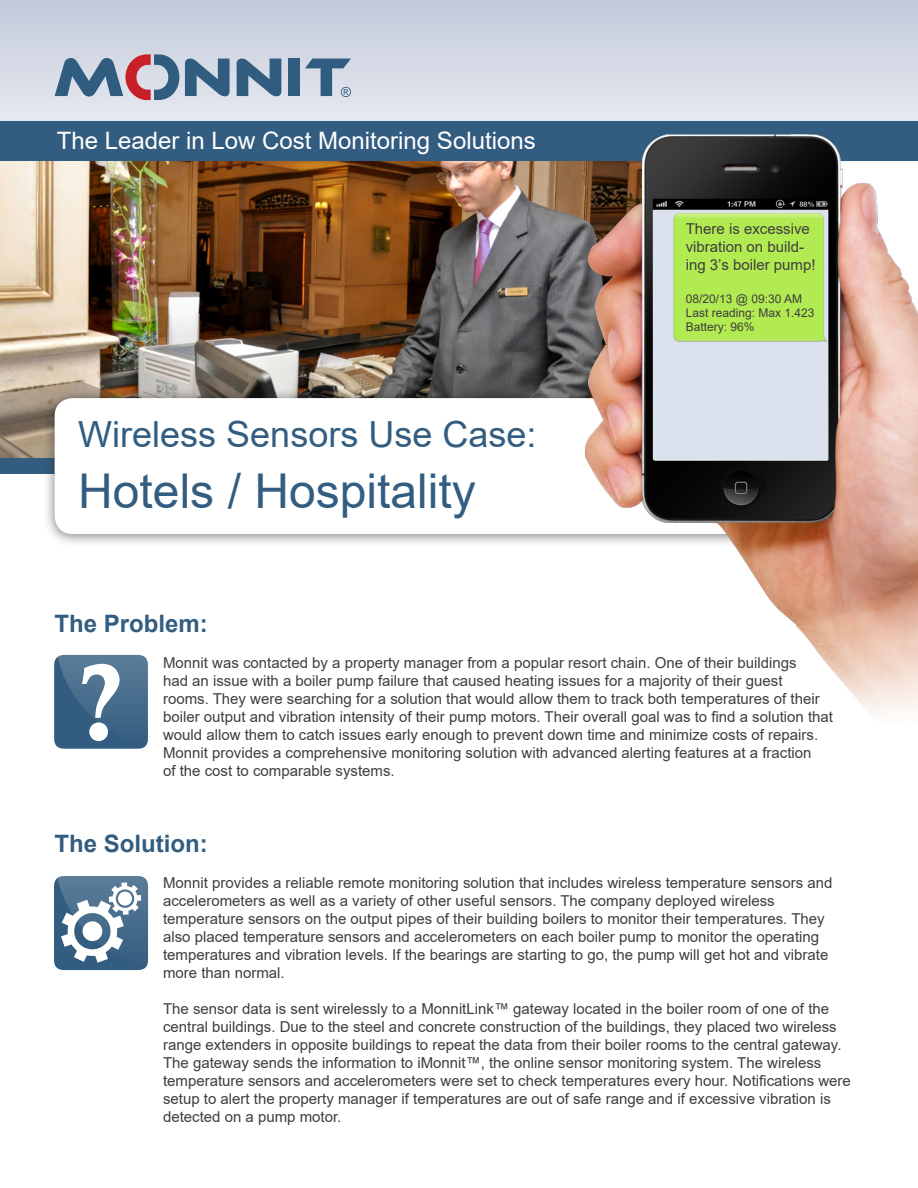
<style>
.page{position:relative;width:918px;height:1188px;background:#fff}
.page>*{position:absolute;margin:0;border:0;box-sizing:border-box;transform-origin:0 0}
.t1{font:107.55px "Calis MT Bol";color:#fff}
.t2{font:48px "Arial";color:#335d80}
.t3{font:36px "Arial";color:#335d80}
.t4{font:24px "Arial";color:#fff}
.t5{font:700 24px "Arial";color:#335d80}
.t6{font:15px/18px "Arial";color:#3e3e3f}
.t7{font:12px "Arial";color:#3e3e3f}
</style>
<div class="page">
<img style="left:0;top:161px;width:582px;height:298px">
<div style="left:0;top:459px;width:106px;height:15px;background:#335d80"></div>
<svg style="left:0;top:0;width:918px;height:121px;background:#d3d8e4"></svg>
<div style="left:0;top:121px;width:918px;height:40px;background:#335d80"></div>
<div style="left:43px;top:388px;width:833px;height:159px;background:#231f20;opacity:.55"></div>
<div style="left:55px;top:398px;width:809px;height:136px;background:#fff;border-radius:18px"></div>
<svg style="left:54px;top:655px;width:94px;height:94px;background:#456b8b"></svg>
<svg style="left:54px;top:876px;width:94px;height:94px"></svg>
<img style="left:582px;top:134px;width:336px;height:579px">
<div style="left:288px;top:59px;width:12px;height:37px;background:#305c7f"></div>
<svg style="left:237px;top:59px;width:44px;height:37px;background:#64849f"></svg>
<svg style="left:185px;top:59px;width:45px;height:37px;background:#64849f"></svg>
<svg style="left:55px;top:54px;width:124px;height:46px;background:#9696aa"></svg>
<svg style="left:305px;top:59px;width:46px;height:38px;background:#94a8bd"></svg>
<p class="t4" style="left:57px;top:124px;width:480px">The Leader in Low Cost Monitoring Solutions</p>
<p class="t3" style="left:78px;top:409px;width:460px">Wireless Sensors Use Case:</p>
<p class="t2" style="left:78px;top:458px;width:399px">Hotels / Hospitality</p>
<p class="t6" style="left:686px;top:220px;width:126px">There is excessive</p>
<p class="t6" style="left:686px;top:238px;width:131px">vibration on build&shy;ing 3’s boiler pump!</p>
<p class="t7" style="left:686px;top:290px;width:118px">08/20/13 @ 09:30 AM</p>
<p class="t7" style="left:686px;top:304px;width:130px">Last reading: Max 1.423</p>
<p class="t7" style="left:686px;top:319px;width:70px">Battery: 96%</p>
<p class="t5" style="left:55px;top:606px;width:155px">The Problem:</p>
<p class="t6" style="left:163px;top:653px;width:635px">Monnit was contacted by a property manager from a popular resort chain. One of their buildings</p>
<p class="t6" style="left:163px;top:671px;width:621px">had an issue with a boiler pump failure that caused heating issues for a majority of their guest</p>
<p class="t6" style="left:163px;top:689px;width:658px">rooms. They were searching for a solution that would allow them to track both temperatures of their</p>
<p class="t6" style="left:163px;top:707px;width:672px">boiler output and vibration intensity of their pump motors. Their overall goal was to find a solution that would allow them to catch issues early enough to prevent down time and minimize costs of repairs.</p>
<p class="t6" style="left:163px;top:743px;width:650px">Monnit provides a comprehensive monitoring solution with advanced alerting features at a fraction</p>
<p class="t6" style="left:163px;top:761px;width:233px">of the cost to comparable systems.</p>
<p class="t1" style="left:80px;top:641px;width:45px">?</p>
<p class="t5" style="left:55px;top:827px;width:155px">The Solution:</p>
<p class="t6" style="left:163px;top:874px;width:671px">Monnit provides a reliable remote monitoring solution that includes wireless temperature sensors and accelerometers as well as a variety of other useful sensors. The company deployed wireless temperature sensors on the output pipes of their building boilers to monitor their temperatures. They also placed temperature sensors and accelerometers on each boiler pump to monitor the operating temperatures and vibration levels. If the bearings are starting to go, the pump will get hot and vibrate more than normal.</p>
<p class="t6" style="left:163px;top:1000px;width:675px">The sensor data is sent wirelessly to a MonnitLink™ gateway located in the boiler room of one of the central buildings. Due to the steel and concrete construction of the buildings, they placed two wireless</p>
<p class="t6" style="left:163px;top:1036px;width:689px">range extenders in opposite buildings to repeat the data from their boiler rooms to the central gateway.<br>The gateway sends the information to iMonnit™, the online sensor monitoring system. The wireless temperature sensors and accelerometers were set to check temperatures every hour. Notifications were setup to alert the property manager if temperatures are out of safe range and if excessive vibration is detected on a pump motor.</p>
</div>
